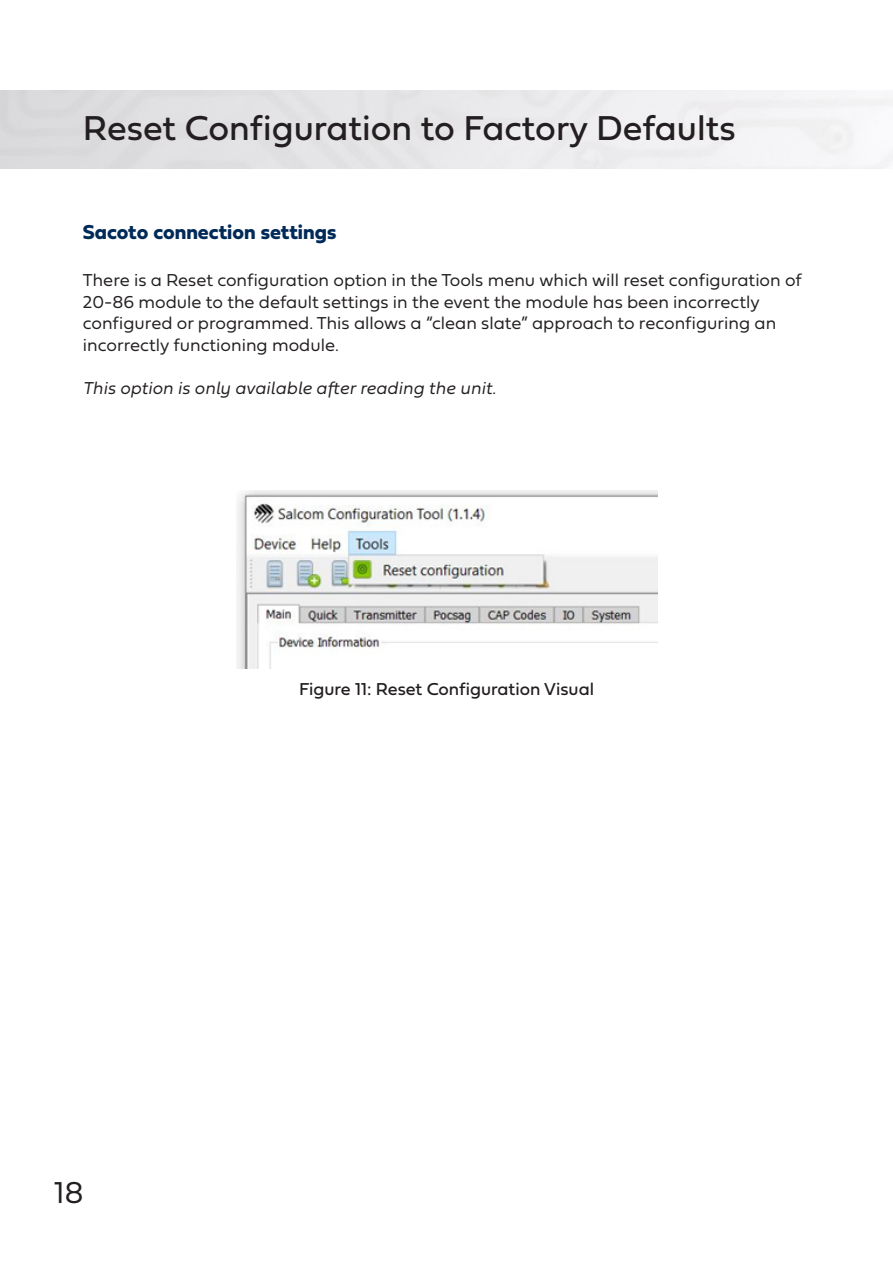
<style>
.page{position:relative;width:893px;height:1263px;background:#fff}
.page>*{position:absolute;margin:0;border:0;box-sizing:border-box;transform-origin:0 0}
.t1{font:36px "Fieldwork Geo Regular";color:#231f20}
.t2{font:31.5px "Fieldwork Geo Light";color:#231f20}
.t3{font:21px "Fieldwork Geo Bold";color:#002a58}
.t4{font:18px/21.6px "Fieldwork Geo Light";color:#231f20}
.t5{font:italic 300 18px "Fieldwork";color:#231f20}
.t6{font:18px "Fieldwork Geo Regular";color:#231f20}
</style>
<div class="page">
<img style="left:237px;top:490px;width:420px;height:179px">
<p class="t1" style="left:83px;top:100px;width:654px">Reset Configuration to Factory Defaults</p>
<p class="t3" style="left:83px;top:216px;width:255px">Sacoto connection settings</p>
<p class="t4" style="left:83px;top:269px;width:720px">There is a Reset configuration option in the Tools menu which will reset configuration of<br>20-86 module to the default settings in the event the module has been incorrectly</p>
<p class="t4" style="left:83px;top:312px;width:695px">configured or programmed. This allows a “clean slate” approach to reconfiguring an incorrectly functioning module.</p>
<p class="t5" style="left:83px;top:374px;width:415px">This option is only available after reading the unit.</p>
<p class="t2" style="left:54px;top:1168px;width:31px">18</p>
<p class="t6" style="left:299px;top:675px;width:296px">Figure 11: Reset Configuration Visual</p>
</div>
